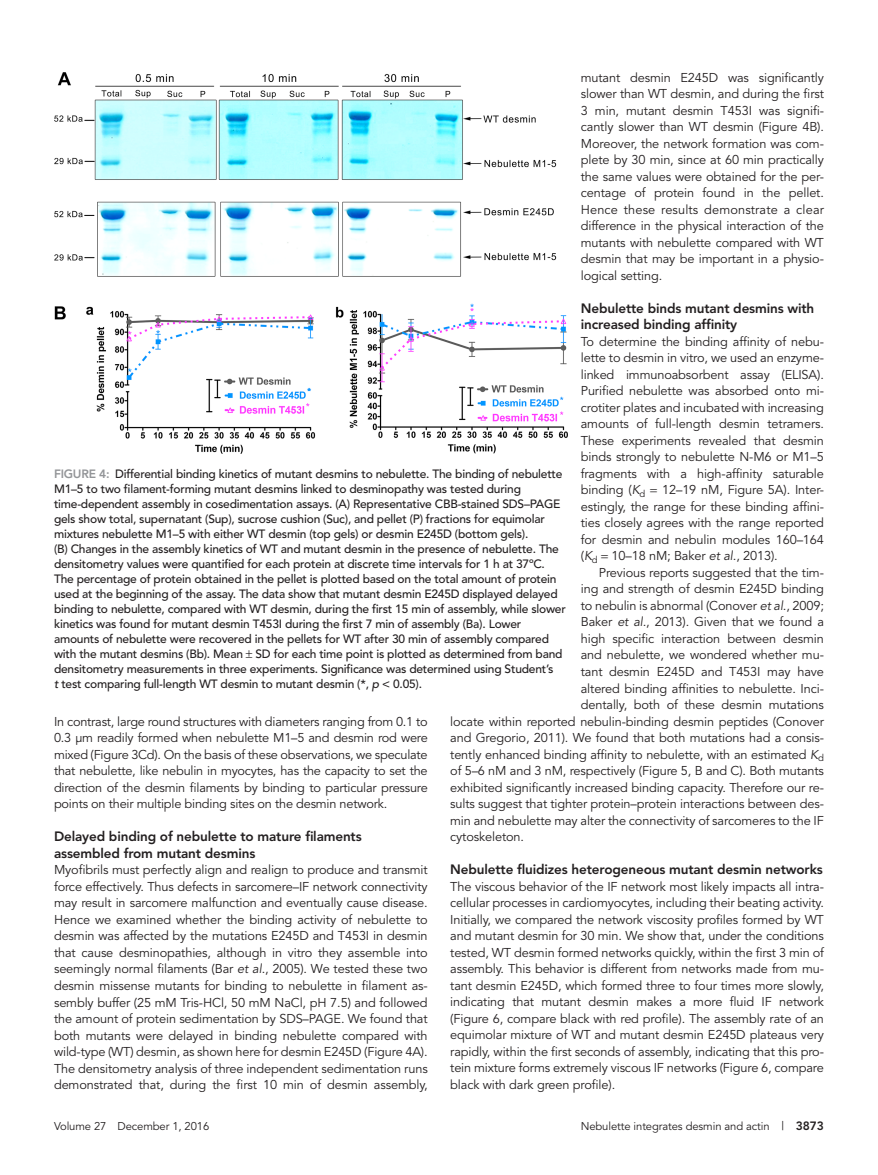
<style>
.page{position:relative;width:878px;height:1175px;background:#fff}
.page>*{position:absolute;margin:0;border:0;box-sizing:border-box;transform-origin:0 0}
.t1{font:800 13.5px/16.5px "Avenir";letter-spacing:-.01em;color:#231f20}
.ParaFL{font:12.75px/16.5px "Avenir";letter-spacing:-.01em;color:#231f20;text-align:justify}
.Para{font:12.75px "Avenir";letter-spacing:-.01em;color:#231f20}
.FigCaption{font:500 12px/15px "Avenir";letter-spacing:-.02em;color:#231f20}
.t2{font:11.25px "Avenir";letter-spacing:-.01em;color:#231f20}
.s1{font-style:italic}
.s2{font-weight:800;color:#939598}
.s3{font-size:12px}
.s4{font-weight:800;font-size:12px}
</style>
<div class="page">
<img style="left:54px;top:72px;width:513px;height:382px">
<p class="ParaFL" style="left:580px;top:69px;width:245px">mutant desmin E245D was significantly slower than WT desmin, and during the first 3 min, mutant desmin T453I was signifi&shy;cantly slower than WT desmin (Figure 4B).<br>Moreover, the network formation was com&shy;plete by 30 min, since at 60 min practically the same values were obtained for the per&shy;centage of protein found in the pellet.<br>Hence these results demonstrate a clear difference in the physical interaction of the mutants with nebulette compared with WT desmin that may be important in a physio&shy;logical setting.</p>
<h2 class="t1" style="left:580px;top:300px;width:235px">Nebulette binds mutant desmins with increased binding affinity</h2>
<p class="ParaFL" style="left:580px;top:333px;width:245px">To determine the binding affinity of nebu&shy;lette to desmin in vitro, we used an enzyme&shy;linked immunoabsorbent assay (ELISA).<br>Purified nebulette was absorbed onto mi&shy;crotiter plates and incubated with increasing amounts of full-length desmin tetramers.<br>These experiments revealed that desmin binds strongly to nebulette N-M6 or M1–5 fragments with a high-affinity saturable binding (<span class="s1">K</span><sub>d</sub></p>
<p class="FigCaption" style="left:54px;top:466px;width:513px"><span class="s2">FIGURE 4:</span> Differential binding kinetics of mutant desmins to nebulette. The binding of nebulette M1–5 to two filament-forming mutant desmins linked to desminopathy was tested during time-dependent assembly in cosedimentation assays. (A) Representative CBB-stained SDS–PAGE gels show total, supernatant (Sup), sucrose cushion (Suc), and pellet (P) fractions for equimolar mixtures nebulette M1–5 with either WT desmin (top gels) or desmin E245D (bottom gels).<br>(B) Changes in the assembly kinetics of WT and mutant desmin in the presence of nebulette. The densitometry values were quantified for each protein at discrete time intervals for 1 h at 37ºC.<br>The percentage of protein obtained in the pellet is plotted based on the total amount of protein used at the beginning of the assay. The data show that mutant desmin E245D displayed delayed binding to nebulette, compared with WT desmin, during the first 15 min of assembly, while slower kinetics was found for mutant desmin T453I during the first 7 min of assembly (Ba). Lower amounts of nebulette were recovered in the pellets for WT after 30 min of assembly compared with the mutant desmins (Bb). Mean SD for each time point is plotted as determined from band densitometry measurements in three experiments. Significance was determined using Student’s<br><span class="s1">t</span> test comparing full-length WT desmin to mutant desmin (*, <span class="s1">p</span> &lt; 0.05).</p>
<p class="ParaFL" style="left:580px;top:482px;width:245px;text-indent:81px">12–19 nM, Figure 5A). Inter&shy;estingly, the range for these binding affini&shy;ties closely agrees with the range reported for desmin and nebulin modules 160–164 (<span class="s1">K</span><sub>d</sub> 10–18 nM; Baker <span class="s1">et al.</span>, 2013).</p>
<p class="Para" style="left:598px;top:565px;width:227px">Previous reports suggested that the tim-</p>
<p class="Para" style="left:580px;top:581px;width:245px">ing and strength of desmin E245D binding</p>
<p class="Para" style="left:580px;top:598px;width:245px">to nebulin is abnormal (Conover <span class="s1">et al.</span>, 2009;</p>
<p class="Para" style="left:580px;top:614px;width:244px">Baker <span class="s1">et al.</span>, 2013). Given that we found a</p>
<p class="Para" style="left:580px;top:631px;width:245px">high specific interaction between desmin</p>
<p class="Para" style="left:580px;top:647px;width:245px">and nebulette, we wondered whether mu-</p>
<p class="Para" style="left:580px;top:664px;width:245px">tant desmin E245D and T453I may have</p>
<p class="Para" style="left:580px;top:680px;width:245px">altered binding affinities to nebulette. Inci-</p>
<p class="Para" style="left:580px;top:697px;width:245px">dentally, both of these desmin mutations</p>
<p class="Para" style="left:450px;top:713px;width:375px">locate within reported nebulin-binding desmin peptides (Conover</p>
<p class="Para" style="left:450px;top:730px;width:375px">and Gregorio, 2011). We found that both mutations had a consis-</p>
<p class="Para" style="left:450px;top:746px;width:375px">tently enhanced binding affinity to nebulette, with an estimated <span class="s1">K</span><sub>d</sub></p>
<p class="Para" style="left:450px;top:763px;width:375px">of 5–6 nM and 3 nM, respectively (Figure 5, B and C). Both mutants</p>
<p class="Para" style="left:450px;top:779px;width:375px">exhibited significantly increased binding capacity. Therefore our re-</p>
<p class="Para" style="left:450px;top:796px;width:375px">sults suggest that tighter protein–protein interactions between des-</p>
<p class="Para" style="left:450px;top:812px;width:375px">min and nebulette may alter the connectivity of sarcomeres to the IF</p>
<p class="Para" style="left:450px;top:829px;width:75px">cytoskeleton.</p>
<h2 class="t1" style="left:450px;top:861px;width:374px">Nebulette fluidizes heterogeneous mutant desmin networks</h2>
<p class="ParaFL" style="left:450px;top:878px;width:375px">The viscous behavior of the IF network most likely impacts all intra&shy;cellular processes in cardiomyocytes, including their beating activity.<br>Initially, we compared the network viscosity profiles formed by WT and mutant desmin for 30 min. We show that, under the conditions tested, WT desmin formed networks quickly, within the first 3 min of assembly. This behavior is different from networks made from mu&shy;tant desmin E245D, which formed three to four times more slowly, indicating that mutant desmin makes a more fluid IF network (Figure 6, compare black with red profile). The assembly rate of an equimolar mixture of WT and mutant desmin E245D plateaus very rapidly, within the first seconds of assembly, indicating that this pro&shy;tein mixture forms extremely viscous IF networks (Figure 6, compare black with dark green profile).</p>
<p class="ParaFL" style="left:54px;top:713px;width:375px">In contrast, large round structures with diameters ranging from 0.1 to 0.3 μm readily formed when nebulette M1–5 and desmin rod were mixed (Figure 3Cd). On the basis of these observations, we speculate that nebulette, like nebulin in myocytes, has the capacity to set the direction of the desmin filaments by binding to particular pressure points on their multiple binding sites on the desmin network.</p>
<h2 class="t1" style="left:54px;top:828px;width:309px">Delayed binding of nebulette to mature filaments assembled from mutant desmins</h2>
<p class="ParaFL" style="left:54px;top:862px;width:375px">Myofibrils must perfectly align and realign to produce and transmit force effectively. Thus defects in sarcomere–IF network connectivity may result in sarcomere malfunction and eventually cause disease.<br>Hence we examined whether the binding activity of nebulette to desmin was affected by the mutations E245D and T453I in desmin that cause desminopathies, although in vitro they assemble into seemingly normal filaments (Bar <span class="s1">et al</span>., 2005). We tested these two desmin missense mutants for binding to nebulette in filament as&shy;sembly buffer (25 mM Tris-HCl, 50 mM NaCl, pH 7.5) and followed the amount of protein sedimentation by SDS–PAGE. We found that both mutants were delayed in binding nebulette compared with wild-type (WT) desmin, as shown here for desmin E245D (Figure 4A).<br>The densitometry analysis of three independent sedimentation runs demonstrated that, during the first 10 min of desmin assembly,</p>
<p class="t2" style="left:54px;top:1119px;width:157px">Volume 27 December 1, 2016</p>
<p class="t2" style="left:580px;top:1119px;width:245px">Nebulette integrates desmin and actin <span class="s3">|</span> <span class="s4">3873</span></p>
</div>
